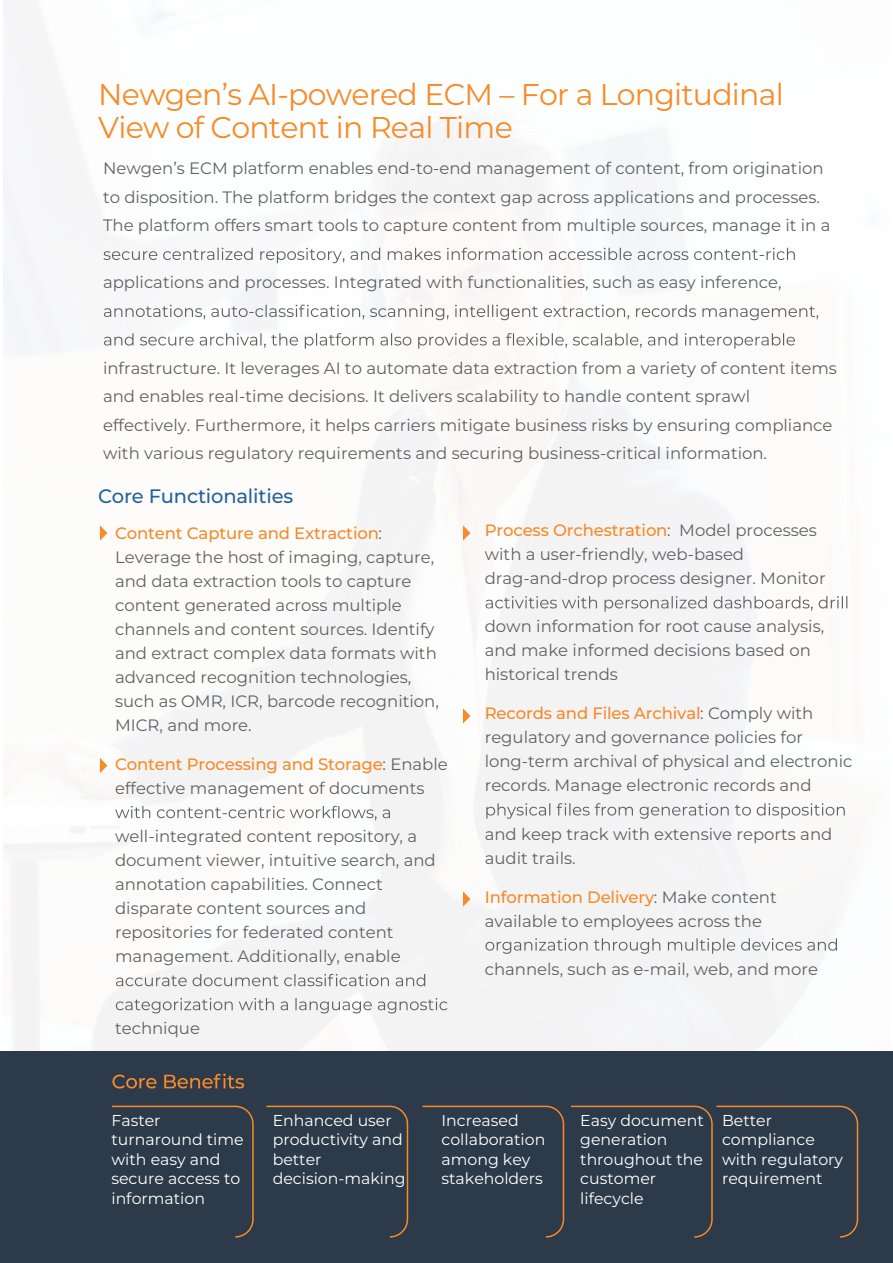
<style>
.page{position:relative;width:893px;height:1263px;background:#fff}
.page>*{position:absolute;margin:0;border:0;box-sizing:border-box;transform-origin:0 0}
.t1{font:30px/33px "Montserrat";letter-spacing:-.025em;color:#f68b29}
.t2{font:500 19.5px "Montserrat";letter-spacing:-.01em;color:#25629d}
.t3{font:16.5px/24px "Montserrat";color:#606161}
.t4{font:15.75px/19.5px "Montserrat";color:#fff}
.s1{font-weight:500;color:#f68a28}
</style>
<div class="page">
<div style="left:0;top:1051px;width:893px;height:212px;background:#2d3a4a"></div>
<svg style="left:112px;top:1074px;width:132px;height:14px"></svg>
<svg style="left:100px;top:525px;width:7px;height:15px"></svg>
<svg style="left:100px;top:758px;width:7px;height:15px"></svg>
<svg style="left:115px;top:806px;width:275px;height:14px"></svg>
<svg style="left:116px;top:974px;width:309px;height:12px"></svg>
<svg style="left:116px;top:998px;width:331px;height:15px"></svg>
<svg style="left:103px;top:248px;width:529px;height:15px"></svg>
<svg style="left:638px;top:248px;width:157px;height:12px"></svg>
<svg style="left:104px;top:305px;width:714px;height:15px"></svg>
<svg style="left:104px;top:333px;width:691px;height:16px"></svg>
<svg style="left:486px;top:596px;width:361px;height:16px"></svg>
<svg style="left:486px;top:803px;width:359px;height:16px"></svg>
<svg style="left:485px;top:938px;width:352px;height:16px"></svg>
<svg style="left:463px;top:525px;width:7px;height:15px"></svg>
<svg style="left:463px;top:708px;width:7px;height:15px"></svg>
<svg style="left:463px;top:891px;width:7px;height:15px"></svg>
<svg style="left:111px;top:1105px;width:143px;height:133px"></svg>
<svg style="left:266px;top:1105px;width:143px;height:133px"></svg>
<svg style="left:422px;top:1105px;width:437px;height:133px"></svg>
<h1 class="t1" style="left:98px;top:77px;width:687px">Newgen’s AI-powered ECM – For a Longitudinal<br>View of Content in Real Time</h1>
<p class="t3" style="left:103px;top:154px;width:729px;line-height:28.5px">Newgen’s ECM platform enables end-to-end management of content, from origination to disposition. The platform bridges the context gap across applications and processes.<br>The platform offers smart tools to capture content from multiple sources, manage it in a</p>
<p class="t3" style="left:103px;top:270px;width:680px">applications and processes. Integrated with functionalities, such as easy inference,</p>
<p class="t3" style="left:103px;top:353px;width:735px;line-height:28.5px">infrastructure. It leverages AI to automate data extraction from a variety of content items and enables real-time decisions. It delivers scalability to handle content sprawl effectively. Furthermore, it helps carriers mitigate business risks by ensuring compliance with various regulatory requirements and securing business-critical information.</p>
<p class="t2" style="left:98px;top:484px;width:197px">Core Functionalities</p>
<p class="t3" style="left:115px;top:521px;width:325px"><span class="s1">Content Capture and Extraction</span>:<br>Leverage the host of imaging, capture, and data extraction tools to capture content generated across multiple channels and content sources. Identify and extract complex data formats with advanced recognition technologies, such as OMR, ICR, barcode recognition, MICR, and more.</p>
<p class="t3" style="left:115px;top:752px;width:334px"><span class="s1">Content Processing and Storage</span>: Enable effective management of documents</p>
<p class="t3" style="left:115px;top:824px;width:322px">well-integrated content repository, a document viewer, intuitive search, and annotation capabilities. Connect disparate content sources and repositories for federated content management. Additionally, enable</p>
<p class="t3" style="left:115px;top:1016px;width:86px">technique</p>
<p class="t3" style="left:485px;top:518px;width:342px"><span class="s1">Process Orchestration</span>: Model processes with a user-friendly, web-based drag-and-drop process designer. Monitor</p>
<p class="t3" style="left:485px;top:614px;width:341px">down information for root cause analysis, and make informed decisions based on historical trends</p>
<p class="t3" style="left:485px;top:701px;width:369px"><span class="s1">Records and Files Archival</span>: Comply with regulatory and governance policies for long-term archival of physical and electronic records. Manage electronic records and</p>
<p class="t3" style="left:485px;top:821px;width:349px">and keep track with extensive reports and audit trails.</p>
<p class="t3" style="left:485px;top:884px;width:294px"><span class="s1">Information Delivery</span>: Make content available to employees across the</p>
<p class="t3" style="left:485px;top:956px;width:335px">channels, such as e-mail, web, and more</p>
<p class="t4" style="left:111px;top:1110px;width:134px">Faster turnaround time with easy and secure access to information</p>
<p class="t4" style="left:273px;top:1110px;width:134px">Enhanced user productivity and better decision-making</p>
<p class="t4" style="left:441px;top:1110px;width:105px">Increased collaboration among key stakeholders</p>
<p class="t4" style="left:580px;top:1110px;width:125px">Easy document generation throughout the customer lifecycle</p>
<p class="t4" style="left:722px;top:1110px;width:123px">Better compliance with regulatory requirement</p>
</div>
